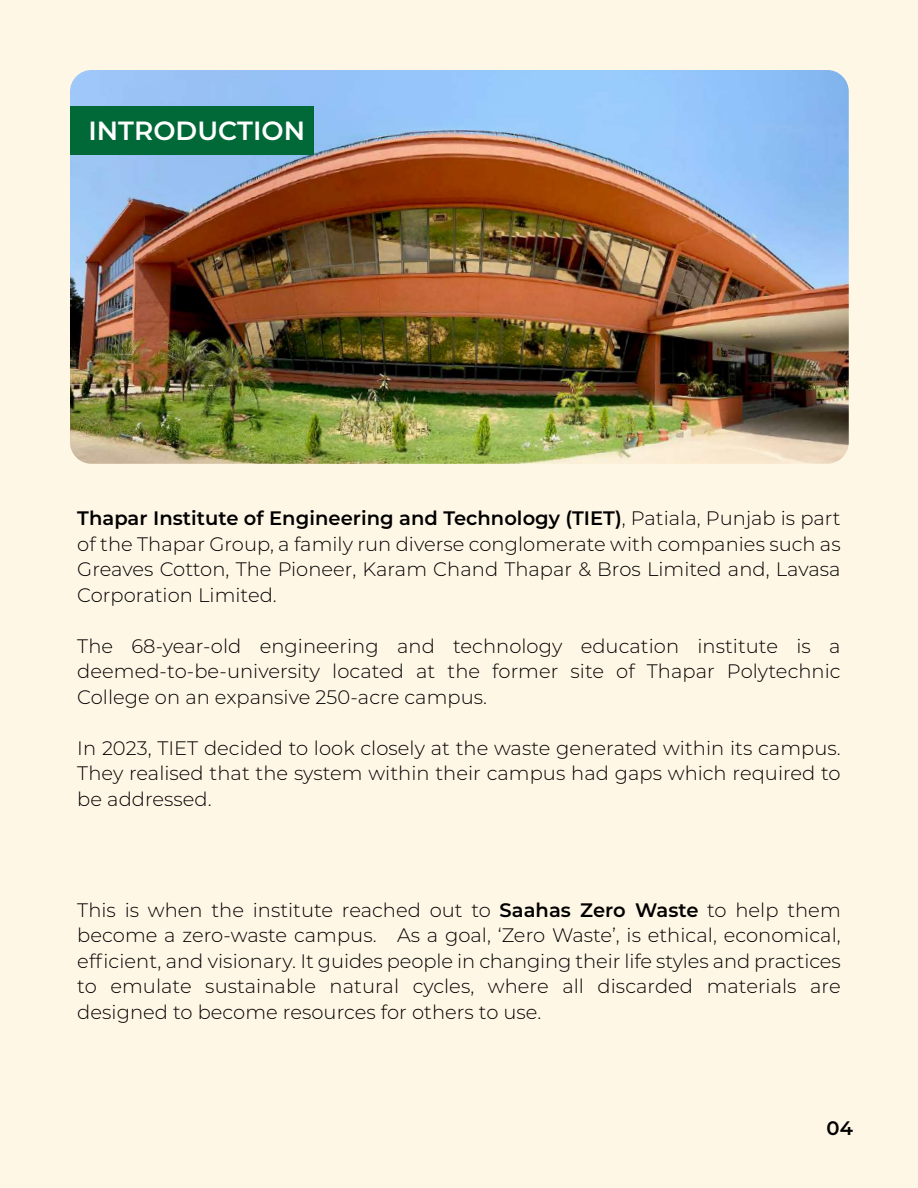
<style>
.page{position:relative;width:918px;height:1188px;background:#fff7e5}
.page>*{position:absolute;margin:0;border:0;box-sizing:border-box;transform-origin:0 0}
.t1{font:600 26.4px "Montserrat";color:#fff}
.t2{font:300 19.5px/25.5px "Montserrat";color:#000;text-align:justify}
.t3{font:600 19.5px "Montserrat";color:#000}
.s1{font-weight:600}
</style>
<div class="page">
<img style="left:70px;top:70px;width:779px;height:394px">
<div style="left:70px;top:106px;width:244px;height:49px;background:#006937"></div>
<h1 class="t1" style="left:88px;top:111px;width:218px">INTRODUCTION</h1>
<p class="t2" style="left:77px;top:505px;width:765px"><span class="s1">Thapar Institute of Engineering and Technology (TIET)</span>, Patiala, Punjab is part of the Thapar Group, a family run diverse conglomerate with companies such as Greaves Cotton, The Pioneer, Karam Chand Thapar &amp; Bros Limited and, Lavasa Corporation Limited.</p>
<p class="t2" style="left:77px;top:632px;width:765px">The 68-year-old engineering and technology education institute is a deemed-to-be-university located at the former site of Thapar Polytechnic College on an expansive 250-acre campus.</p>
<p class="t2" style="left:77px;top:734px;width:765px">In 2023, TIET decided to look closely at the waste generated within its campus.<br>They realised that the system within their campus had gaps which required to be addressed.</p>
<p class="t2" style="left:77px;top:896px;width:765px">This is when the institute reached out to <span class="s1">Saahas Zero Waste</span> to help them become a zero-waste campus. As a goal, ‘Zero Waste’, is ethical, economical, efficient, and visionary. It guides people in changing their life styles and practices to emulate sustainable natural cycles, where all discarded materials are designed to become resources for others to use.</p>
<p class="t3" style="left:827px;top:1114px;width:28px">04</p>
</div>
